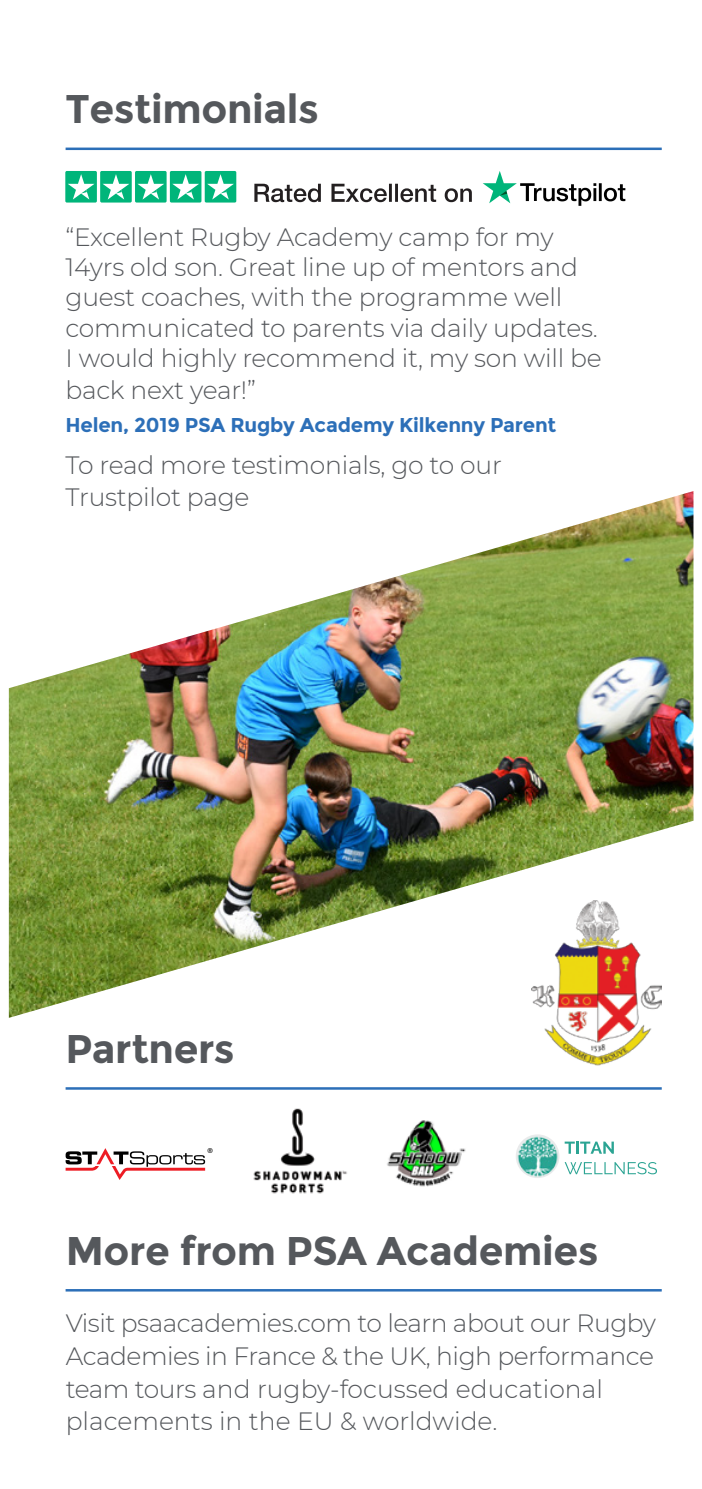
<style>
.page{position:relative;width:702px;height:1489px;background:#fff}
.page>*{position:absolute;margin:0;border:0;box-sizing:border-box;transform-origin:0 0}
.t1{font:700 40px "Montserrat";letter-spacing:-.01em;color:#55585c}
.t2{font:300 25px/30px "Montserrat";letter-spacing:-.01em;color:#55585c}
.t3{font:700 20px "Montserrat";letter-spacing:-.01em;color:#2c6fb8}
.t4{font:6.75px "Eurostile LT Std Ex 2";color:#000}
</style>
<div class="page">
<svg style="left:483px;top:171px;width:142px;height:35px"></svg>
<svg style="left:254px;top:184px;width:182px;height:18px"></svg>
<svg style="left:444px;top:188px;width:28px;height:14px"></svg>
<div style="left:65px;top:171px;width:32px;height:31px;background:#00b57a;border-radius:2px"></div>
<svg style="left:68px;top:174px;width:26px;height:25px"></svg>
<div style="left:100px;top:171px;width:32px;height:31px;background:#00b57a;border-radius:2px"></div>
<svg style="left:103px;top:174px;width:26px;height:25px"></svg>
<div style="left:135px;top:171px;width:32px;height:31px;background:#00b57a;border-radius:2px"></div>
<svg style="left:137px;top:174px;width:27px;height:25px"></svg>
<div style="left:170px;top:171px;width:31px;height:31px;background:#00b57a;border-radius:2px"></div>
<svg style="left:172px;top:174px;width:27px;height:25px"></svg>
<div style="left:205px;top:171px;width:31px;height:31px;background:#00b57a;border-radius:2px"></div>
<svg style="left:207px;top:174px;width:27px;height:25px"></svg>
<img style="left:544px;top:1017px;width:108px;height:49px">
<hr style="left:66px;top:147px;width:595px;height:3px;background:#2c6fb8">
<img style="left:9px;top:491px;width:684px;height:526px">
<hr style="left:66px;top:1087px;width:595px;height:2px;background:#2c6fb8">
<hr style="left:66px;top:1288px;width:595px;height:3px;background:#2c6fb8">
<img style="left:253px;top:1108px;width:94px;height:86px">
<img style="left:387px;top:1120px;width:79px;height:67px">
<svg style="left:66px;top:1148px;width:139px;height:31px"></svg>
<div style="left:512px;top:1131px;width:50px;height:50px;border:3px solid #fff;border-radius:50%"></div>
<img style="left:512px;top:1134px;width:50px;height:47px">
<svg style="left:564px;top:1141px;width:50px;height:12px"></svg>
<svg style="left:564px;top:1162px;width:93px;height:12px"></svg>
<p class="t1" style="left:66px;top:85px;width:255px">Testimonials</p>
<p class="t2" style="left:66px;top:222px;width:537px">“Excellent Rugby Academy camp for my 14yrs old son. Great line up of mentors and guest coaches, with the programme well communicated to parents via daily updates.<br>I would highly recommend it, my son will be</p>
<p class="t2" style="left:66px;top:374px;width:192px">back next year!”</p>
<p class="t3" style="left:66px;top:412px;width:492px">Helen, 2019 PSA Rugby Academy Kilkenny Parent</p>
<p class="t2" style="left:66px;top:448px;width:438px;line-height:32.5px">To read more testimonials, go to our<br>Trustpilot page</p>
<p class="t1" style="left:66px;top:1025px;width:171px">Partners</p>
<p class="t4" style="left:207px;top:1146px;width:7px">®</p>
<p class="t1" style="left:66px;top:1226px;width:534px">More from PSA Academies</p>
<p class="t2" style="left:66px;top:1306px;width:591px;line-height:32.5px">Visit psaacademies.com to learn about our Rugby Academies in France &amp; the UK, high performance team tours and rugby-focussed educational placements in the EU &amp; worldwide.</p>
</div>
